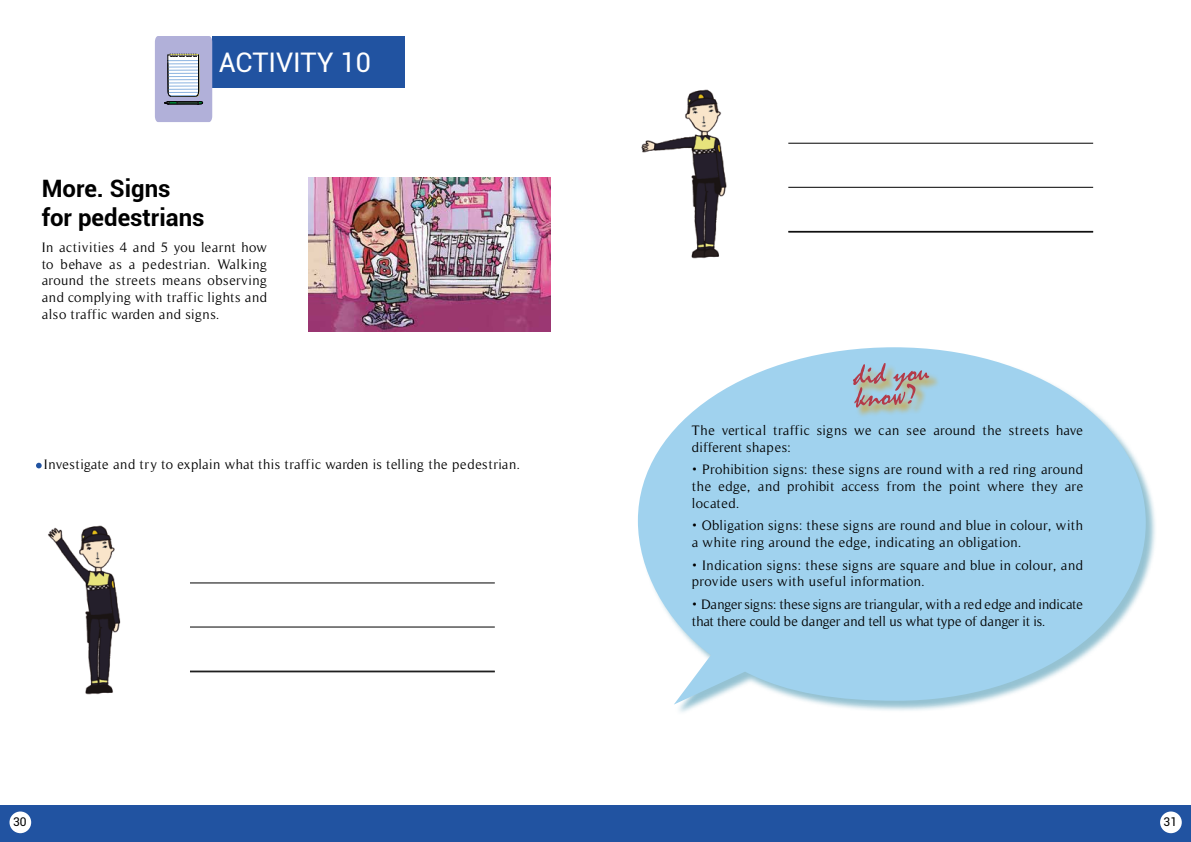
<style>
.page{position:relative;width:1191px;height:842px;background:#fff}
.page>*{position:absolute;margin:0;border:0;box-sizing:border-box;transform-origin:0 0}
.t1{font:27px "Roboto";color:#fff}
.t2{font:700 24px/28.8px "Roboto";color:#000}
.t3{font:14px/16.8px "Timeless";letter-spacing:.025em;color:#000}
.t4{font:14px/16.8px "Timeless";color:#000}
.t5{font:12px "Roboto";color:#000}
</style>
<div class="page">
<div style="left:212px;top:36px;width:192px;height:52px;background:#2153a1"></div>
<div style="left:0;top:805px;width:1191px;height:37px;background:#2153a1"></div>
<svg style="left:155px;top:36px;width:57px;height:86px;background:#b1b3d1"></svg>
<svg style="left:36px;top:463px;width:6px;height:5px"></svg>
<img style="left:48px;top:525px;width:73px;height:170px">
<img style="left:641px;top:89px;width:86px;height:170px">
<hr style="left:190px;top:583px;width:305px;height:1px;background:#000">
<hr style="left:190px;top:627px;width:305px;height:1px;background:#000">
<hr style="left:190px;top:671px;width:305px;height:1px;background:#000">
<hr style="left:788px;top:143px;width:305px;height:1px;background:#000">
<hr style="left:788px;top:187px;width:305px;height:1px;background:#000">
<hr style="left:788px;top:231px;width:305px;height:1px;background:#000">
<hr style="left:788px;top:232px;width:305px;height:1px;background:#000">
<img style="left:308px;top:177px;width:243px;height:155px">
<div style="left:10px;top:811px;width:21px;height:22px;background:#fff;border-radius:50%"></div>
<div style="left:1160px;top:811px;width:21px;height:22px;background:#fff;border-radius:50%"></div>
<div style="left:638px;top:348px;width:519px;height:367px;background:#72aec3;opacity:.75"></div>
<svg style="left:638px;top:347px;width:507px;height:358px;fill:#a0d2ee"></svg>
<div style="left:854px;top:364px;width:86px;height:55px;background:#dc9a0b;opacity:.75"></div>
<svg style="left:853px;top:363px;width:76px;height:45px;background:#aaaaaf"></svg>
<h1 class="t1" style="left:219px;top:43px;width:154px">ACTIVITY 10</h1>
<h2 class="t2" style="left:42px;top:174px;width:164px">More. Signs for pedestrians</h2>
<p class="t3" style="left:42px;top:239px;width:227px;text-align:justify">In activities 4 and 5 you learnt how to behave as a pedestrian. Walking around the streets means observing and complying with traffic lights and also traffic warden and signs.</p>
<p class="t3" style="left:44px;top:456px;width:478px">Investigate and try to explain what this traffic warden is telling the pedestrian.</p>
<p class="t3" style="left:692px;top:422px;width:393px">The vertical traffic signs we can see around the streets have different shapes:</p>
<p class="t3" style="left:692px;top:461px;width:393px;text-align:justify">• Prohibition signs: these signs are round with a red ring around the edge, and prohibit access from the point where they are located.</p>
<p class="t3" style="left:692px;top:517px;width:393px">• Obligation signs: these signs are round and blue in colour, with a white ring around the edge, indicating an obligation.</p>
<p class="t3" style="left:692px;top:556px;width:393px">• Indication signs: these signs are square and blue in colour, and provide users with useful information.</p>
<p class="t4" style="left:692px;top:596px;width:393px">• Danger signs: these signs are triangular, with a red edge and indicate that there could be danger and tell us what type of danger it is.</p>
<p class="t5" style="left:13px;top:814px;width:15px">30</p>
<p class="t5" style="left:1163px;top:814px;width:15px">31</p>
</div>
